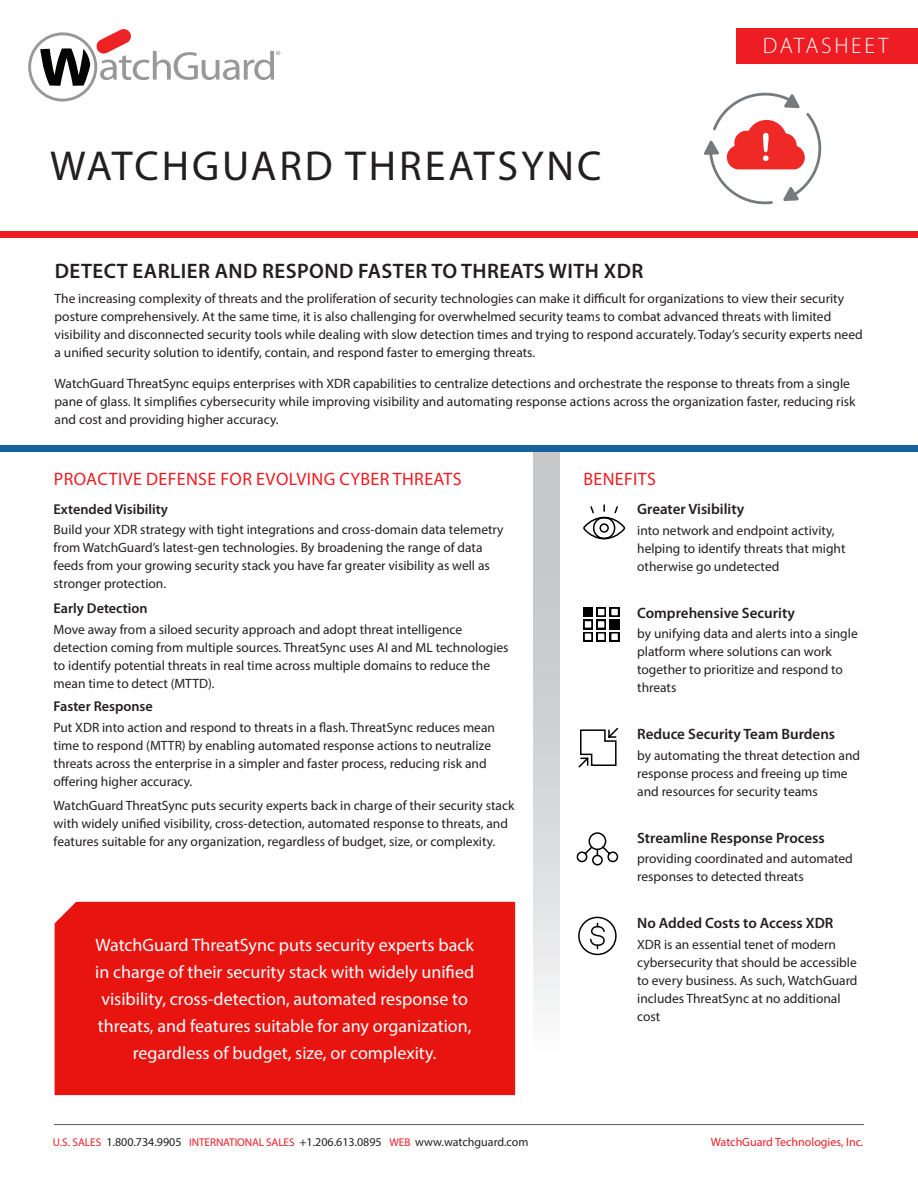
<style>
.page{position:relative;width:918px;height:1188px;background:#fff}
.page>*{position:absolute;margin:0;border:0;box-sizing:border-box;transform-origin:0 0}
.t1{font:42px "Myriad Pro";letter-spacing:.07em;color:#231f20}
.DATASHEET{font:300 22.5px "Myriad Pro";letter-spacing:.12em;color:#fff}
.Headline{font:600 21px "Myriad Pro";letter-spacing:.02em;color:#231f20}
.F_B_Bullets{font:18px/27px "Myriad Pro";color:#fff;text-align:center}
.Red_Sub-head{font:18px "Myriad Pro";letter-spacing:.02em;color:#ee1d23}
.Body_copy{font:600 15px "Myriad Pro";color:#231f20}
.Body_copy-2{font:600 14.25px "Myriad Pro";color:#231f20}
.F_B_Bullets-2{font:13.5px/18px "Myriad Pro";color:#231f20}
.Body_copy-3{font:13.5px/18px "Myriad Pro";color:#231f20}
.F_B_Bullets-3{font:12px "Myriad Pro";color:#231f20}
.t2{font:12px "Myriad Pro";color:#ee1d23}
.s1{font-size:11.25px;color:#ee1d23}
</style>
<div class="page">
<div style="left:534px;top:448px;width:25px;height:685px;background:linear-gradient(to bottom,#babcbe,#fdfefe)"></div>
<hr style="left:54px;top:1124px;width:810px;height:1px;background:#5f5f62">
<div style="left:0;top:231px;width:918px;height:6px;background:#ee1d23"></div>
<div style="left:0;top:445px;width:918px;height:7px;background:#15629c"></div>
<div style="left:737px;top:28px;width:181px;height:35px;background:#ee1d23"></div>
<svg style="left:28px;top:29px;width:252px;height:73px"></svg>
<div style="left:55px;top:902px;width:460px;height:193px;background:#e81410"></div>
<svg style="left:578px;top:916px;width:39px;height:40px"></svg>
<svg style="left:583px;top:504px;width:43px;height:36px"></svg>
<svg style="left:576px;top:832px;width:43px;height:34px"></svg>
<svg style="left:578px;top:727px;width:41px;height:41px"></svg>
<svg style="left:583px;top:607px;width:36px;height:34px"></svg>
<svg style="left:701px;top:92px;width:127px;height:146px"></svg>
<p class="t1" style="left:50px;top:140px;width:553px">WATCHGUARD THREATSYNC</p>
<p class="DATASHEET" style="left:763px;top:32px;width:127px">DATASHEET</p>
<p class="Headline" style="left:55px;top:259px;width:590px">DETECT EARLIER AND RESPOND FASTER TO THREATS WITH XDR</p>
<p class="Body_copy-3" style="left:55px;top:289px;width:810px">The increasing complexity of threats and the proliferation of security technologies can make it difficult for organizations to view their security posture comprehensively. At the same time, it is also challenging for overwhelmed security teams to combat advanced threats with limited visibility and disconnected security tools while dealing with slow detection times and trying to respond accurately. Today’s security experts need a unified security solution to identify, contain, and respond faster to emerging threats.</p>
<p class="Body_copy-3" style="left:55px;top:374px;width:803px">WatchGuard ThreatSync equips enterprises with XDR capabilities to centralize detections and orchestrate the response to threats from a single pane of glass. It simplifies cybersecurity while improving visibility and automating response actions across the organization faster, reducing risk and cost and providing higher accuracy.</p>
<p class="Red_Sub-head" style="left:54px;top:468px;width:409px">PROACTIVE DEFENSE FOR EVOLVING CYBER THREATS</p>
<p class="Body_copy-2" style="left:54px;top:501px;width:116px">Extended Visibility</p>
<p class="F_B_Bullets-2" style="left:54px;top:521px;width:452px">Build your XDR strategy with tight integrations and cross-domain data telemetry from WatchGuard’s latest-gen technologies. By broadening the range of data feeds from your growing security stack you have far greater visibility as well as stronger protection.</p>
<p class="Body_copy-2" style="left:54px;top:600px;width:96px">Early Detection</p>
<p class="F_B_Bullets-2" style="left:54px;top:620px;width:457px">Move away from a siloed security approach and adopt threat intelligence detection coming from multiple sources. ThreatSync uses AI and ML technologies to identify potential threats in real time across multiple domains to reduce the mean time to detect (MTTD).</p>
<p class="Body_copy-2" style="left:54px;top:699px;width:101px">Faster Response</p>
<p class="F_B_Bullets-2" style="left:54px;top:718px;width:443px">Put XDR into action and respond to threats in a flash. ThreatSync reduces mean time to respond (MTTR) by enabling automated response actions to neutralize threats across the enterprise in a simpler and faster process, reducing risk and offering higher accuracy.</p>
<p class="F_B_Bullets-2" style="left:54px;top:797px;width:462px">WatchGuard ThreatSync puts security experts back in charge of their security stack with widely unified visibility, cross-detection, automated response to threats, and features suitable for any organization, regardless of budget, size, or complexity.</p>
<p class="F_B_Bullets" style="left:95px;top:931px;width:381px">WatchGuard ThreatSync puts security experts back in charge of their security stack with widely unified visibility, cross-detection, automated response to threats, and features suitable for any organization, regardless of budget, size, or complexity.</p>
<p class="Red_Sub-head" style="left:583px;top:468px;width:74px">BENEFITS</p>
<p class="Body_copy" style="left:637px;top:501px;width:109px">Greater Visibility</p>
<p class="F_B_Bullets-2" style="left:637px;top:521px;width:210px">into network and endpoint activity, helping to identify threats that might otherwise go undetected</p>
<p class="Body_copy" style="left:637px;top:604px;width:159px">Comprehensive Security</p>
<p class="F_B_Bullets-2" style="left:637px;top:625px;width:222px">by unifying data and alerts into a single platform where solutions can work together to prioritize and respond to threats</p>
<p class="Body_copy" style="left:637px;top:726px;width:199px">Reduce Security Team Burdens</p>
<p class="F_B_Bullets-2" style="left:637px;top:746px;width:224px">by automating the threat detection and response process and freeing up time and resources for security teams</p>
<p class="Body_copy" style="left:637px;top:829px;width:189px">Streamline Response Process</p>
<p class="F_B_Bullets-2" style="left:637px;top:850px;width:217px">providing coordinated and automated responses to detected threats</p>
<p class="Body_copy" style="left:637px;top:915px;width:198px">No Added Costs to Access XDR</p>
<p class="Body_copy-3" style="left:637px;top:935px;width:222px">XDR is an essential tenet of modern cybersecurity that should be accessible to every business. As such, WatchGuard includes ThreatSync at no additional cost</p>
<p class="F_B_Bullets-3" style="left:53px;top:1135px;width:477px"><span class="s1">U.S. SALES</span> 1.800.734.9905 <span class="s1">INTERNATIONAL SALES</span> +1.206.613.0895 <span class="s1">WEB</span> www.watchguard.com</p>
<p class="t2" style="left:711px;top:1135px;width:154px">WatchGuard Technologies, Inc.</p>
</div>
